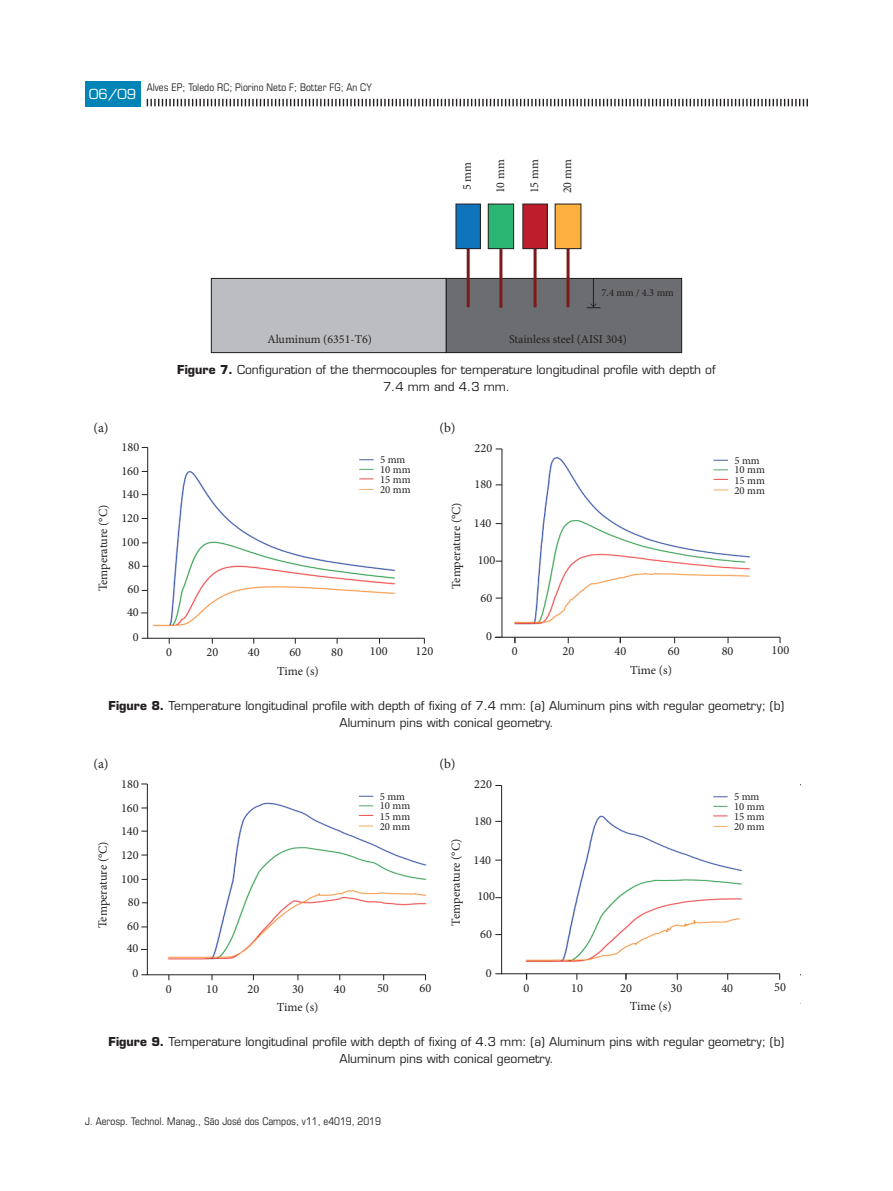
<style>
.page{position:relative;width:893px;height:1191px;background:#fff}
.page>*{position:absolute;margin:0;border:0;box-sizing:border-box;transform-origin:0 0}
.t1{font:13.5px "Minion Pro";color:#231f20}
.t2{font:13.5px "Eurostile LT Std";color:#fff}
.t3{font:12.3px/22.5px "Minion Pro";color:#231f20}
.z22_figuras_tabelas{font:12px/16.5px "Eurostile LT Std";color:#231f20;text-align:center}
.t4{font:12px "Minion Pro";color:#231f20}
.t5{font:10.8px/9.4px "Minion Pro";color:#231f20}
.t6{font:condensed 10.5px "Eurostile LT Std";color:#231f20}
.t7{font:10.5px "Minion Pro";color:#231f20}
.s1{font-weight:700}
</style>
<div class="page">
<svg style="left:147px;top:99px;width:661px;height:7px"></svg>
<div style="left:85px;top:81px;width:55px;height:25px;background:#0083b6"></div>
<div style="left:446px;top:278px;width:236px;height:74px;background:#6c6d70"></div>
<div style="left:446px;top:278px;width:236px;height:75px;border:1px solid #231f20"></div>
<div style="left:211px;top:278px;width:235px;height:74px;background:#bcbdc0"></div>
<div style="left:211px;top:278px;width:235px;height:75px;border:1px solid #231f20"></div>
<hr style="left:467px;top:249px;width:3px;height:58px;background:#7a1a1b">
<hr style="left:499px;top:249px;width:3px;height:59px;background:#7a1a1b">
<hr style="left:534px;top:249px;width:3px;height:58px;background:#7a1a1b">
<hr style="left:567px;top:249px;width:3px;height:58px;background:#7a1a1b">
<div style="left:456px;top:204px;width:24px;height:45px;background:#1074bc"></div>
<div style="left:456px;top:204px;width:25px;height:45px;border:1px solid #231f20"></div>
<div style="left:488px;top:204px;width:26px;height:45px;background:#2bb572"></div>
<div style="left:488px;top:204px;width:26px;height:45px;border:1px solid #231f20"></div>
<div style="left:523px;top:204px;width:24px;height:45px;background:#be1d2c"></div>
<div style="left:522px;top:204px;width:26px;height:45px;border:1px solid #231f20"></div>
<div style="left:555px;top:204px;width:26px;height:45px;background:#fbb03f"></div>
<svg style="left:587px;top:278px;width:13px;height:30px"></svg>
<svg style="left:147px;top:447px;width:278px;height:192px"></svg>
<svg style="left:501px;top:449px;width:279px;height:189px"></svg>
<svg style="left:514px;top:637px;width:2px;height:6px"></svg>
<svg style="left:713px;top:460px;width:15px;height:1px"></svg>
<svg style="left:713px;top:469px;width:15px;height:1px"></svg>
<svg style="left:713px;top:479px;width:15px;height:1px"></svg>
<svg style="left:713px;top:489px;width:15px;height:1px"></svg>
<svg style="left:359px;top:459px;width:15px;height:1px"></svg>
<svg style="left:359px;top:469px;width:15px;height:1px"></svg>
<svg style="left:359px;top:478px;width:15px;height:1px"></svg>
<svg style="left:359px;top:489px;width:15px;height:1px"></svg>
<svg style="left:147px;top:783px;width:279px;height:192px"></svg>
<svg style="left:501px;top:785px;width:278px;height:189px"></svg>
<svg style="left:625px;top:973px;width:2px;height:6px"></svg>
<svg style="left:713px;top:796px;width:15px;height:1px"></svg>
<svg style="left:713px;top:806px;width:15px;height:1px"></svg>
<svg style="left:713px;top:815px;width:15px;height:1px"></svg>
<svg style="left:713px;top:826px;width:15px;height:1px"></svg>
<svg style="left:359px;top:796px;width:14px;height:1px"></svg>
<svg style="left:359px;top:805px;width:14px;height:1px"></svg>
<svg style="left:359px;top:815px;width:14px;height:1px"></svg>
<svg style="left:359px;top:825px;width:14px;height:1px"></svg>
<p class="t2" style="left:89px;top:86px;width:49px">06 09</p>
<p class="t2" style="left:96px;top:86px;width:36px">xx/xx</p>
<p class="t6" style="left:147px;top:81px;width:227px">Alves EP; Toledo RC; Piorino Neto F; Botter FG; An CY</p>
<p class="t4" style="left:459px;top:190px;width:30px;rotate:-90deg">5 mm</p>
<p class="t4" style="left:492px;top:193px;width:35px;rotate:-90deg">10 mm</p>
<p class="t4" style="left:526px;top:193px;width:35px;rotate:-90deg">15 mm</p>
<p class="t4" style="left:559px;top:193px;width:35px;rotate:-90deg">20 mm</p>
<p class="t1" style="left:93px;top:418px;width:17px">(a)</p>
<p class="t3" style="left:92px;top:591px;width:88px;rotate:-90deg">Temperature (°C)</p>
<p class="t3" style="left:122px;top:436px;width:19px">180</p>
<p class="t3" style="left:121px;top:460px;width:19px">160</p>
<p class="t3" style="left:121px;top:483px;width:19px">140</p>
<p class="t3" style="left:121px;top:506px;width:19px;line-height:24.3px">120<br>100</p>
<p class="t3" style="left:128px;top:554px;width:13px">80</p>
<p class="t3" style="left:127px;top:578px;width:14px">60<br>40</p>
<p class="t3" style="left:133px;top:626px;width:7px">0</p>
<p class="t7" style="left:602px;top:285px;width:74px">7.4 mm / 4.3 mm</p>
<p class="t4" style="left:267px;top:331px;width:106px">Aluminum (6351-T6)</p>
<p class="t4" style="left:509px;top:331px;width:120px">Stainless steel (AISI 304)</p>
<p class="z22_figuras_tabelas" style="left:177px;top:361px;width:540px"><span class="s1">Figure 7.</span> Configuration of the thermocouples for temperature longitudinal profile with depth of<br>7.4 mm and 4.3 mm.</p>
<p class="t3" style="left:166px;top:641px;width:7px">0</p>
<p class="t3" style="left:206px;top:641px;width:13px">20</p>
<p class="t3" style="left:248px;top:641px;width:13px">40</p>
<p class="t3" style="left:289px;top:641px;width:13px">60</p>
<p class="t3" style="left:331px;top:641px;width:13px">80</p>
<p class="t3" style="left:277px;top:660px;width:43px">Time (s)</p>
<p class="t5" style="left:380px;top:455px;width:32px">5 mm<br>10 mm</p>
<p class="t5" style="left:380px;top:475px;width:32px">15 mm<br>20 mm</p>
<p class="t1" style="left:439px;top:418px;width:18px">(b)</p>
<p class="t3" style="left:445px;top:589px;width:88px;rotate:-90deg">Temperature (°C)</p>
<p class="t3" style="left:475px;top:437px;width:19px">220</p>
<p class="t3" style="left:474px;top:473px;width:19px">180</p>
<p class="t3" style="left:474px;top:512px;width:19px">140</p>
<p class="t3" style="left:478px;top:548px;width:19px">100</p>
<p class="t3" style="left:481px;top:586px;width:13px">60</p>
<p class="t3" style="left:370px;top:640px;width:19px">100</p>
<p class="t3" style="left:415px;top:640px;width:19px">120</p>
<p class="t3" style="left:486px;top:625px;width:7px">0</p>
<p class="t3" style="left:512px;top:640px;width:7px">0</p>
<p class="t5" style="left:734px;top:455px;width:32px">5 mm<br>10 mm</p>
<p class="t5" style="left:734px;top:476px;width:32px">15 mm<br>20 mm</p>
<p class="t3" style="left:562px;top:640px;width:13px">20</p>
<p class="t3" style="left:614px;top:640px;width:13px">40</p>
<p class="t3" style="left:668px;top:640px;width:13px">60</p>
<p class="t3" style="left:722px;top:640px;width:13px">80</p>
<p class="t3" style="left:630px;top:659px;width:43px">Time (s)</p>
<p class="t3" style="left:772px;top:639px;width:19px">100</p>
<p class="z22_figuras_tabelas" style="left:109px;top:697px;width:677px"><span class="s1">Figure 8.</span> Temperature longitudinal profile with depth of fixing of 7.4 mm: (a) Aluminum pins with regular geometry; (b)<br>Aluminum pins with conical geometry.</p>
<p class="t1" style="left:93px;top:754px;width:17px">(a)</p>
<p class="t3" style="left:92px;top:928px;width:88px;rotate:-90deg">Temperature (°C)</p>
<p class="t3" style="left:121px;top:772px;width:19px">180</p>
<p class="t3" style="left:121px;top:796px;width:19px">160</p>
<p class="t3" style="left:121px;top:819px;width:19px">140</p>
<p class="t3" style="left:121px;top:842px;width:19px;line-height:24.3px">120<br>100</p>
<p class="t3" style="left:128px;top:890px;width:13px">80</p>
<p class="t3" style="left:127px;top:914px;width:14px">60<br>40</p>
<p class="t3" style="left:133px;top:962px;width:7px">0</p>
<p class="t3" style="left:166px;top:977px;width:7px">0</p>
<p class="t3" style="left:206px;top:977px;width:13px">10</p>
<p class="t3" style="left:247px;top:977px;width:13px">20</p>
<p class="t3" style="left:292px;top:977px;width:13px">30</p>
<p class="t3" style="left:334px;top:977px;width:13px">40</p>
<p class="t3" style="left:277px;top:996px;width:43px">Time (s)</p>
<p class="t5" style="left:380px;top:791px;width:32px">5 mm<br>10 mm</p>
<p class="t5" style="left:380px;top:811px;width:32px">15 mm<br>20 mm</p>
<p class="t1" style="left:439px;top:754px;width:18px">(b)</p>
<p class="t3" style="left:445px;top:925px;width:88px;rotate:-90deg">Temperature (°C)</p>
<p class="t3" style="left:474px;top:773px;width:19px">220</p>
<p class="t3" style="left:474px;top:809px;width:19px">180</p>
<p class="t3" style="left:473px;top:848px;width:19px">140</p>
<p class="t3" style="left:477px;top:885px;width:19px">100</p>
<p class="t3" style="left:480px;top:923px;width:13px">60</p>
<p class="t3" style="left:377px;top:976px;width:13px">50</p>
<p class="t3" style="left:420px;top:976px;width:13px">60</p>
<p class="t3" style="left:486px;top:961px;width:7px">0</p>
<p class="t3" style="left:523px;top:976px;width:7px">0</p>
<p class="t5" style="left:734px;top:792px;width:32px">5 mm<br>10 mm</p>
<p class="t5" style="left:734px;top:812px;width:32px">15 mm<br>20 mm</p>
<p class="t3" style="left:571px;top:976px;width:13px">10</p>
<p class="t3" style="left:620px;top:976px;width:13px">20</p>
<p class="t3" style="left:671px;top:976px;width:13px">30</p>
<p class="t3" style="left:721px;top:976px;width:13px">40</p>
<p class="t3" style="left:630px;top:995px;width:43px">Time (s)</p>
<p class="t3" style="left:774px;top:975px;width:13px">50</p>
<p class="z22_figuras_tabelas" style="left:109px;top:1033px;width:677px"><span class="s1">Figure 9.</span> Temperature longitudinal profile with depth of fixing of 4.3 mm: (a) Aluminum pins with regular geometry; (b)<br>Aluminum pins with conical geometry.</p>
<p class="t6" style="left:85px;top:1114px;width:297px">J. Aerosp. Technol. Manag., São José dos Campos, v11, e4019, 2019</p>
</div>
